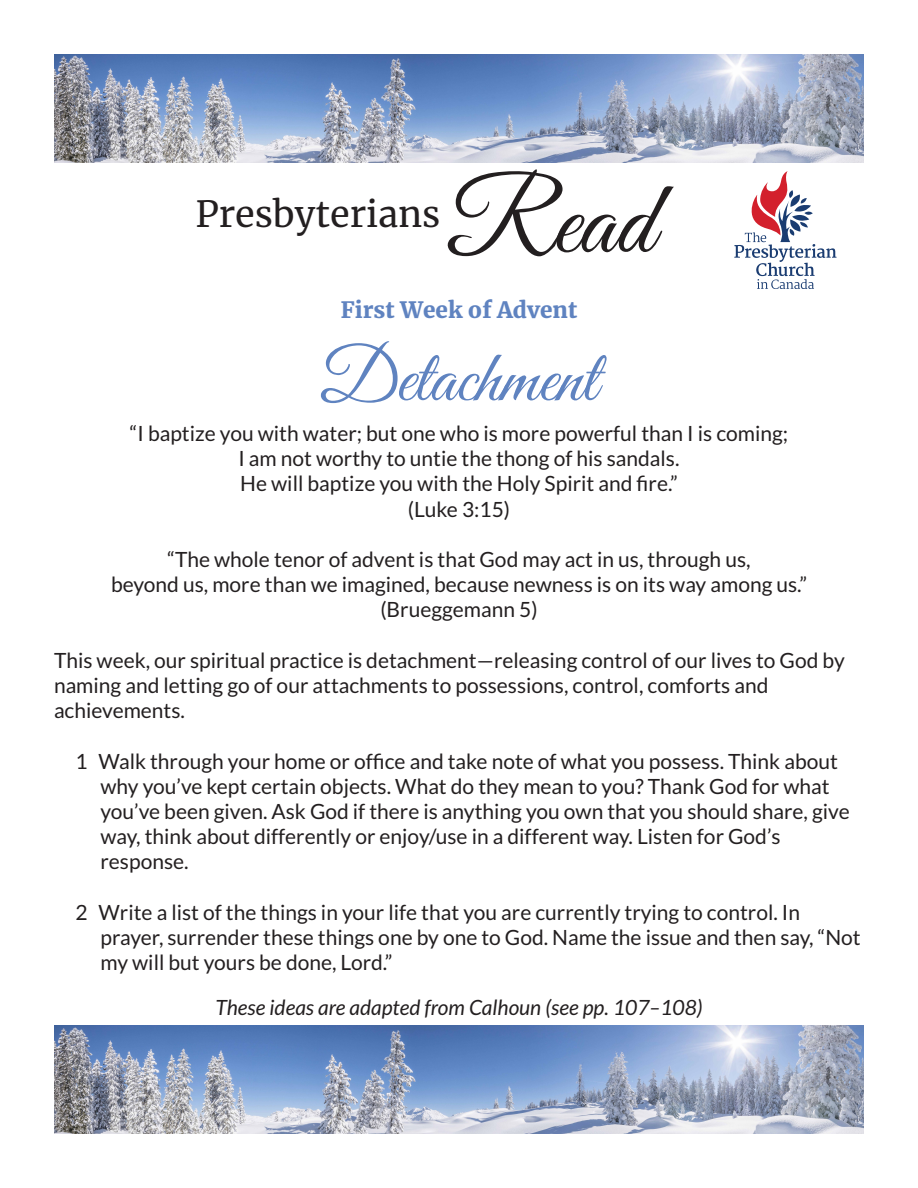
<style>
.page{position:relative;width:918px;height:1188px;background:#fff}
.page>*{position:absolute;margin:0;border:0;box-sizing:border-box;transform-origin:0 0}
.t1{font:105px "Great Vibes";color:#231f20}
.t2{font:75px "Great Vibes";color:#5f83c0}
.t3{font:36px "Merriweather";color:#231f20}
.t4{font:900 22.5px "Merriweather";color:#5f83c0}
.t5{font:21px/25.2px "Lato";color:#231f20}
.t6{font:italic 21px "Lato";color:#231f20}
</style>
<div class="page">
<svg style="left:734px;top:171px;width:103px;height:118px"></svg>
<img style="left:54px;top:54px;width:810px;height:109px">
<img style="left:54px;top:1025px;width:810px;height:109px">
<h3 class="t3" style="left:195px;top:193px;width:247px">Presbyterians</h3>
<h1 class="t1" style="left:446px;top:186px;width:210px">Read</h1>
<p class="t4" style="left:341px;top:297px;width:238px">First Week of Advent</p>
<h2 class="t2" style="left:321px;top:353px;width:278px">Detachment</h2>
<p class="t5" style="left:130px;top:423px;width:660px;text-align:center">“I baptize you with water; but one who is more powerful than I is coming; I am not worthy to untie the thong of his sandals.<br>He will baptize you with the Holy Spirit and fire.”<br>(Luke 3:15)</p>
<p class="t5" style="left:111px;top:549px;width:697px;text-align:center">“The whole tenor of advent is that God may act in us, through us,<br>beyond us, more than we imagined, because newness is on its way among us.” (Brueggemann 5)</p>
<p class="t5" style="left:54px;top:649px;width:792px">This week, our spiritual practice is detachment—releasing control of our lives to God by naming and letting go of our attachments to possessions, control, comforts and achievements.</p>
<p class="t5" style="left:101px;top:750px;width:751px;text-indent:-25px">1 Walk through your home or office and take note of what you possess. Think about why you’ve kept certain objects. What do they mean to you? Thank God for what you’ve been given. Ask God if there is anything you own that you should share, give way, think about differently or enjoy/use in a different way. Listen for God’s response.</p>
<p class="t5" style="left:101px;top:901px;width:762px;text-indent:-25px">2 Write a list of the things in your life that you are currently trying to control. In prayer, surrender these things one by one to God. Name the issue and then say, “Not my will but yours be done, Lord.”</p>
<p class="t6" style="left:215px;top:1000px;width:489px">These ideas are adapted from Calhoun (see pp. 107–108)</p>
</div>
